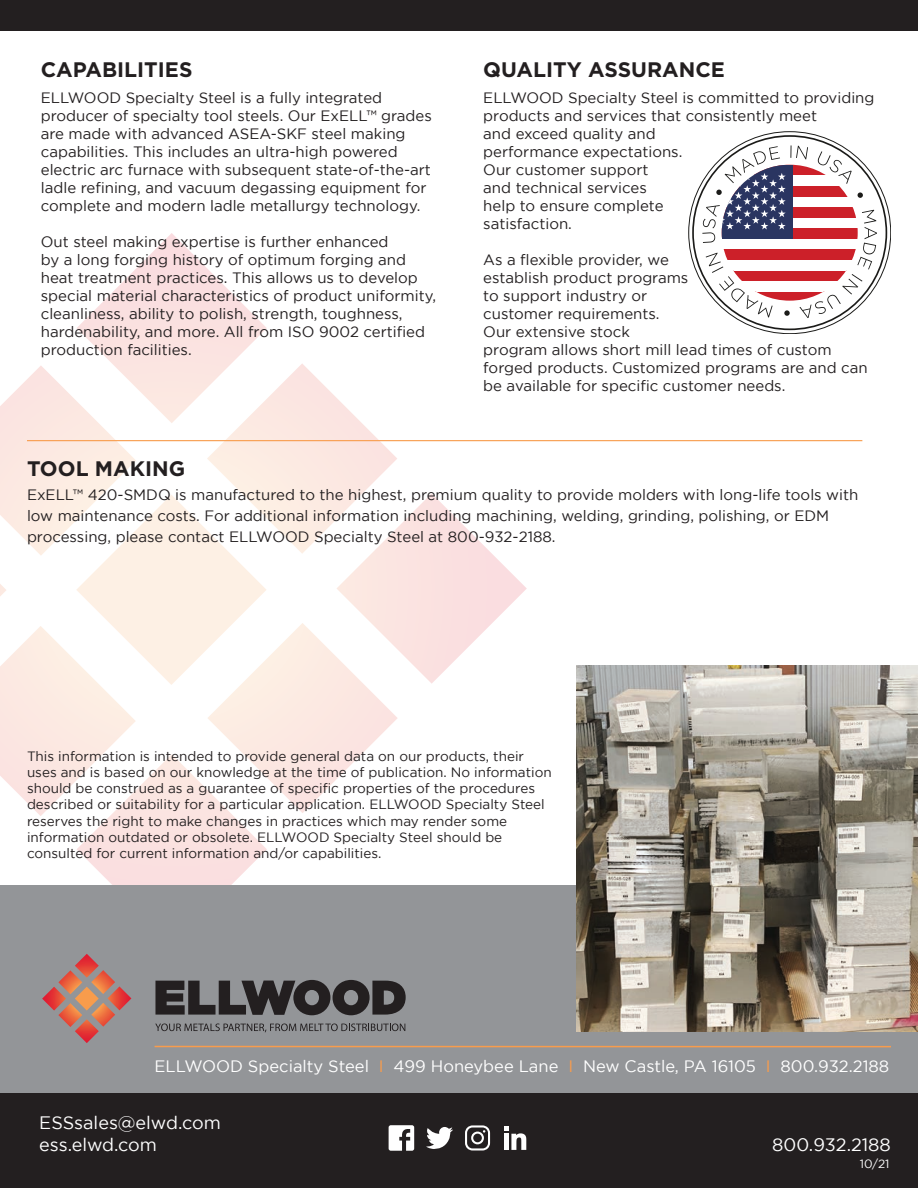
<style>
.page{position:relative;width:918px;height:1188px;background:#fff}
.page>*{position:absolute;margin:0;border:0;box-sizing:border-box;transform-origin:0 0}
.t1{font:700 21px "Gotham";color:#231f20}
.t2{font:18px "Gotham";color:#fff}
.t3{font:16.5px "Gotham";color:#fff}
.t4{font:15px/18px "Gotham";color:#231f20}
.t5{font:13.5px/16.2px "Gotham";color:#231f20}
.t6{font:12px "Gotham";color:#fff}
.s1{color:#f89c4c}
</style>
<div class="page">
<svg style="left:0;top:233px;width:527px;height:653px"></svg>
<div style="left:0;top:0;width:918px;height:30px;background:#231f20"></div>
<svg style="left:689px;top:132px;width:202px;height:202px"></svg>
<svg style="left:702px;top:145px;width:175px;height:173px"></svg>
<div style="left:0;top:886px;width:918px;height:301px;background:#939598"></div>
<hr style="left:155px;top:1046px;width:736px;height:1px;background:#f89c4c">
<svg style="left:155px;top:980px;width:251px;height:35px"></svg>
<svg style="left:42px;top:954px;width:89px;height:89px"></svg>
<svg style="left:155px;top:1023px;width:250px;height:9px"></svg>
<img style="left:577px;top:665px;width:341px;height:367px">
<div style="left:0;top:1094px;width:918px;height:94px;background:#231f20"></div>
<svg style="left:389px;top:1125px;width:25px;height:26px"></svg>
<svg style="left:426px;top:1127px;width:27px;height:22px"></svg>
<svg style="left:465px;top:1125px;width:25px;height:25px"></svg>
<svg style="left:504px;top:1126px;width:22px;height:24px"></svg>
<div style="left:504px;top:1134px;width:5px;height:16px;background:#fff"></div>
<hr style="left:27px;top:440px;width:835px;height:1px;background:#f89c4c">
<p class="t1" style="left:41px;top:57px;width:153px">CAPABILITIES</p>
<p class="t4" style="left:41px;top:89px;width:393px">ELLWOOD Specialty Steel is a fully integrated producer of specialty tool steels. Our ExELL™ grades are made with advanced ASEA-SKF steel making capabilities. This includes an ultra-high powered electric arc furnace with subsequent state-of-the-art ladle refining, and vacuum degassing equipment for complete and modern ladle metallurgy technology.</p>
<p class="t4" style="left:41px;top:233px;width:397px">Out steel making expertise is further enhanced<br>by a long forging history of optimum forging and heat treatment practices. This allows us to develop special material characteristics of product uniformity, cleanliness, ability to polish, strength, toughness, hardenability, and more. All from ISO 9002 certified production facilities.</p>
<p class="t1" style="left:483px;top:57px;width:243px">QUALITY ASSURANCE</p>
<p class="t4" style="left:483px;top:89px;width:393px">ELLWOOD Specialty Steel is committed to providing products and services that consistently meet<br>and exceed quality and<br>performance expectations.<br>Our customer support<br>and technical services<br>help to ensure complete<br>satisfaction.</p>
<p class="t4" style="left:483px;top:251px;width:386px">As a flexible provider, we<br>establish product programs<br>to support industry or<br>customer requirements.<br>Our extensive stock<br>program allows short mill lead times of custom forged products. Customized programs are and can be available for specific customer needs.</p>
<p class="t1" style="left:27px;top:456px;width:160px">TOOL MAKING</p>
<p class="t4" style="left:27px;top:484px;width:833px;line-height:21px">ExELL™ 420-SMDQ is manufactured to the highest, premium quality to provide molders with long-life tools with low maintenance costs. For additional information including machining, welding, grinding, polishing, or EDM</p>
<p class="t4" style="left:27px;top:527px;width:530px">processing, please contact ELLWOOD Specialty Steel at 800-932-2188.</p>
<p class="t5" style="left:27px;top:748px;width:526px">This information is intended to provide general data on our products, their uses and is based on our knowledge at the time of publication. No information should be construed as a guarantee of specific properties of the procedures described or suitability for a particular application. ELLWOOD Specialty Steel reserves the right to make changes in practices which may render some</p>
<p class="t5" style="left:27px;top:829px;width:477px">information outdated or obsolete. ELLWOOD Specialty Steel should be</p>
<p class="t5" style="left:27px;top:845px;width:356px">consulted for current information and/or capabilities.</p>
<p class="t3" style="left:155px;top:1057px;width:736px">ELLWOOD Specialty Steel <span class="s1">I</span> 499 Honeybee Lane <span class="s1">I</span> New Castle, PA 16105 <span class="s1">I</span> 800.932.2188</p>
<p class="t2" style="left:39px;top:1113px;width:183px">ESSsales@elwd.com</p>
<p class="t2" style="left:39px;top:1134px;width:119px">ess.elwd.com</p>
<p class="t2" style="left:772px;top:1135px;width:120px">800.932.2188</p>
<p class="t6" style="left:860px;top:1157px;width:31px">10/21</p>
</div>
